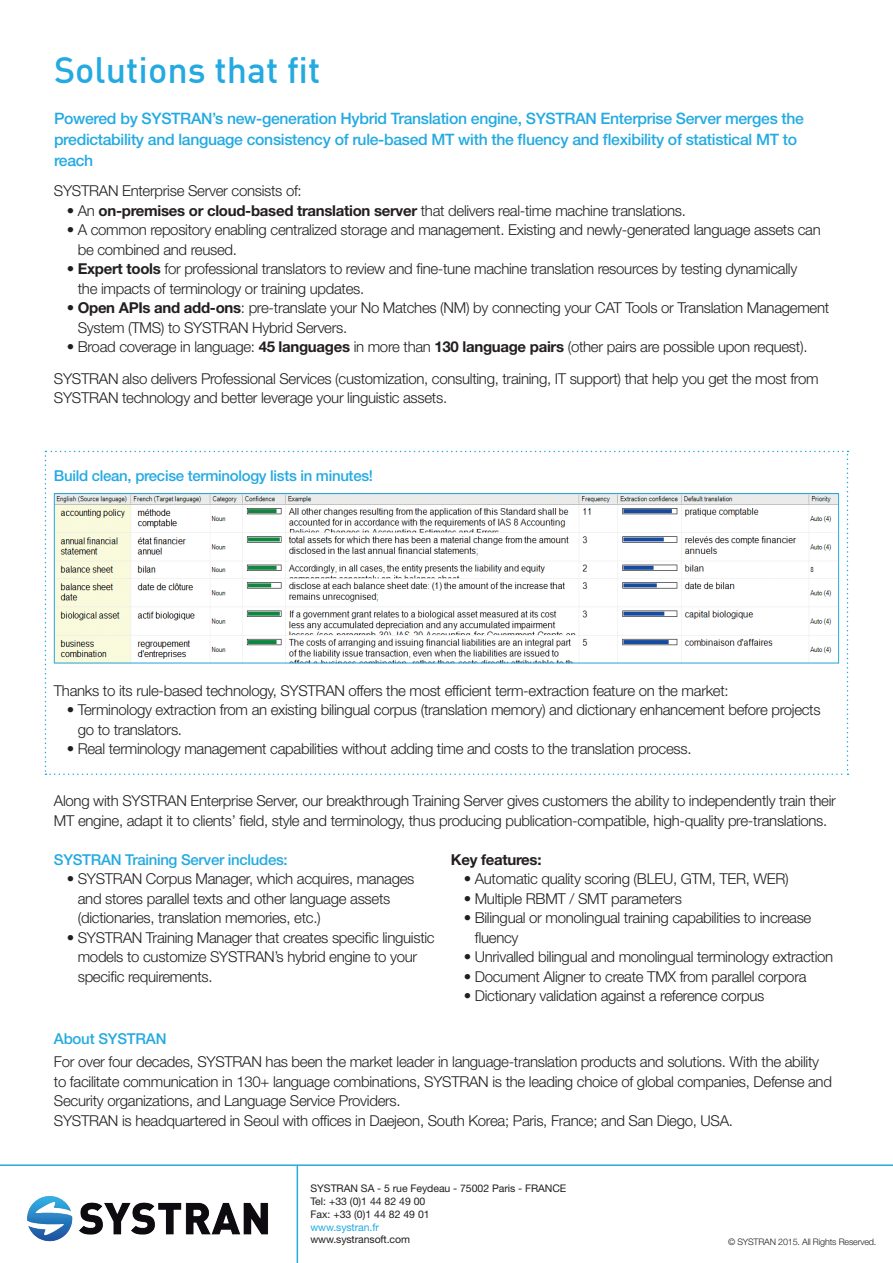
<style>
.page{position:relative;width:893px;height:1263px;background:#fff}
.page>*{position:absolute;margin:0;border:0;box-sizing:border-box;transform-origin:0 0}
.t1{font:500 36px "DIN";color:#24aae1}
.t2{font:500 15.75px/21px "Helvetica Neue LT Std";letter-spacing:-.02em;color:#24aae1}
.t3{font:300 15px/19.5px "Helvetica Neue LT Std";letter-spacing:-.02em;color:#231f20}
.t4{font:500 15px "Helvetica Neue LT Std";letter-spacing:-.02em;color:#24aae1}
.t5{font:700 15px "Helvetica Neue LT Std";letter-spacing:-.02em;color:#231f20}
.t6{font:10.5px/12.8px "Helvetica Neue LT Std";letter-spacing:-.005em;color:#231f20}
.t7{font:10.5px "Helvetica Neue LT Std";letter-spacing:-.01em;color:#24aae1}
.t8{font:300 9px "Helvetica Neue LT Std";letter-spacing:-.02em;color:#231f20}
.s1{font-weight:700}
</style>
<div class="page">
<svg style="left:45px;top:451px;width:803px;height:324px"></svg>
<img style="left:56px;top:495px;width:781px;height:166px">
<div style="left:54px;top:493px;width:785px;height:170px;border:1px solid #24aae1"></div>
<hr style="left:0;top:1164px;width:893px;height:2px;background:#24aae1">
<hr style="left:297px;top:1165px;width:1px;height:98px;background:#24aae1">
<img style="left:27px;top:1196px;width:241px;height:46px">
<h1 class="t1" style="left:54px;top:47px;width:268px">Solutions that fit</h1>
<p class="t2" style="left:54px;top:108px;width:751px">Powered by SYSTRAN’s new-generation Hybrid Translation engine, SYSTRAN Enterprise Server merges the predictability and language consistency of rule-based MT with the fluency and flexibility of statistical MT to reach</p>
<p class="t3" style="left:54px;top:181px;width:249px">SYSTRAN Enterprise Server consists of:</p>
<p class="t3" style="left:67px;top:200px;width:621px">• An <span class="s1">on-premises or cloud-based translation server</span> that delivers real-time machine translations.</p>
<p class="t3" style="left:78px;top:220px;width:745px;text-indent:-11px">• A common repository enabling centralized storage and management. Existing and newly-generated language assets can be combined and reused.</p>
<p class="t3" style="left:78px;top:259px;width:721px;text-indent:-11px">• <span class="s1">Expert tools</span> for professional translators to review and fine-tune machine translation resources by testing dynamically the impacts of terminology or training updates.</p>
<p class="t3" style="left:78px;top:298px;width:753px;text-indent:-11px">• <span class="s1">Open APIs and add-ons</span>: pre-translate your No Matches (NM) by connecting your CAT Tools or Translation Management<br>System (TMS) to SYSTRAN Hybrid Servers.</p>
<p class="t3" style="left:54px;top:331px;width:766px;line-height:31.5px;text-align:center">• Broad coverage in language: <span class="s1">45 languages</span> in more than <span class="s1">130 language pairs</span> (other pairs are possible upon request).<br>SYSTRAN also delivers Professional Services (customization, consulting, training, IT support) that help you get the most from</p>
<p class="t3" style="left:54px;top:388px;width:395px">SYSTRAN technology and better leverage your linguistic assets.</p>
<p class="t4" style="left:54px;top:467px;width:321px">Build clean, precise terminology lists in minutes!</p>
<p class="t3" style="left:54px;top:680px;width:676px">Thanks to its rule-based technology, SYSTRAN offers the most efficient term-extraction feature on the market:</p>
<p class="t3" style="left:78px;top:700px;width:744px;text-indent:-11px">• Terminology extraction from an existing bilingual corpus (translation memory) and dictionary enhancement before projects go to translators.</p>
<p class="t3" style="left:67px;top:739px;width:626px">• Real terminology management capabilities without adding time and costs to the translation process.</p>
<p class="t3" style="left:54px;top:791px;width:783px">Along with SYSTRAN Enterprise Server, our breakthrough Training Server gives customers the ability to independently train their<br>MT engine, adapt it to clients’ field, style and terminology, thus producing publication-compatible, high-quality pre-translations.</p>
<p class="t4" style="left:54px;top:850px;width:235px">SYSTRAN Training Server includes:</p>
<p class="t3" style="left:78px;top:869px;width:338px;text-indent:-11px">• SYSTRAN Corpus Manager, which acquires, manages and stores parallel texts and other language assets (dictionaries, translation memories, etc.)</p>
<p class="t3" style="left:78px;top:927px;width:358px;text-indent:-11px">• SYSTRAN Training Manager that creates specific linguistic models to customize SYSTRAN’s hybrid engine to your specific requirements.</p>
<p class="t5" style="left:451px;top:850px;width:92px">Key features:</p>
<p class="t3" style="left:464px;top:869px;width:327px">• Automatic quality scoring (BLEU, GTM, TER, WER)</p>
<p class="t3" style="left:464px;top:888px;width:220px">• Multiple RBMT / SMT parameters</p>
<p class="t3" style="left:475px;top:908px;width:338px;text-indent:-11px">• Bilingual or monolingual training capabilities to increase fluency</p>
<p class="t3" style="left:464px;top:947px;width:371px">• Unrivalled bilingual and monolingual terminology extraction</p>
<p class="t3" style="left:464px;top:966px;width:344px">• Document Aligner to create TMX from parallel corpora</p>
<p class="t3" style="left:464px;top:986px;width:302px">• Dictionary validation against a reference corpus</p>
<p class="t4" style="left:54px;top:1029px;width:114px">About SYSTRAN</p>
<p class="t3" style="left:54px;top:1052px;width:779px">For over four decades, SYSTRAN has been the market leader in language-translation products and solutions. With the ability to facilitate communication in 130+ language combinations, SYSTRAN is the leading choice of global companies, Defense and Security organizations, and Language Service Providers.<br>SYSTRAN is headquartered in Seoul with offices in Daejeon, South Korea; Paris, France; and San Diego, USA.</p>
<p class="t6" style="left:310px;top:1182px;width:257px">SYSTRAN SA - 5 rue Feydeau - 75002 Paris - FRANCE<br>Tel: +33 (0)1 44 82 49 00<br>Fax: +33 (0)1 44 82 49 01</p>
<p class="t7" style="left:310px;top:1220px;width:70px">www.systran.fr</p>
<p class="t6" style="left:310px;top:1233px;width:101px">www.systransoft.com</p>
<p class="t8" style="left:728px;top:1236px;width:150px">© SYSTRAN 2015. All Rights Reserved.</p>
</div>
